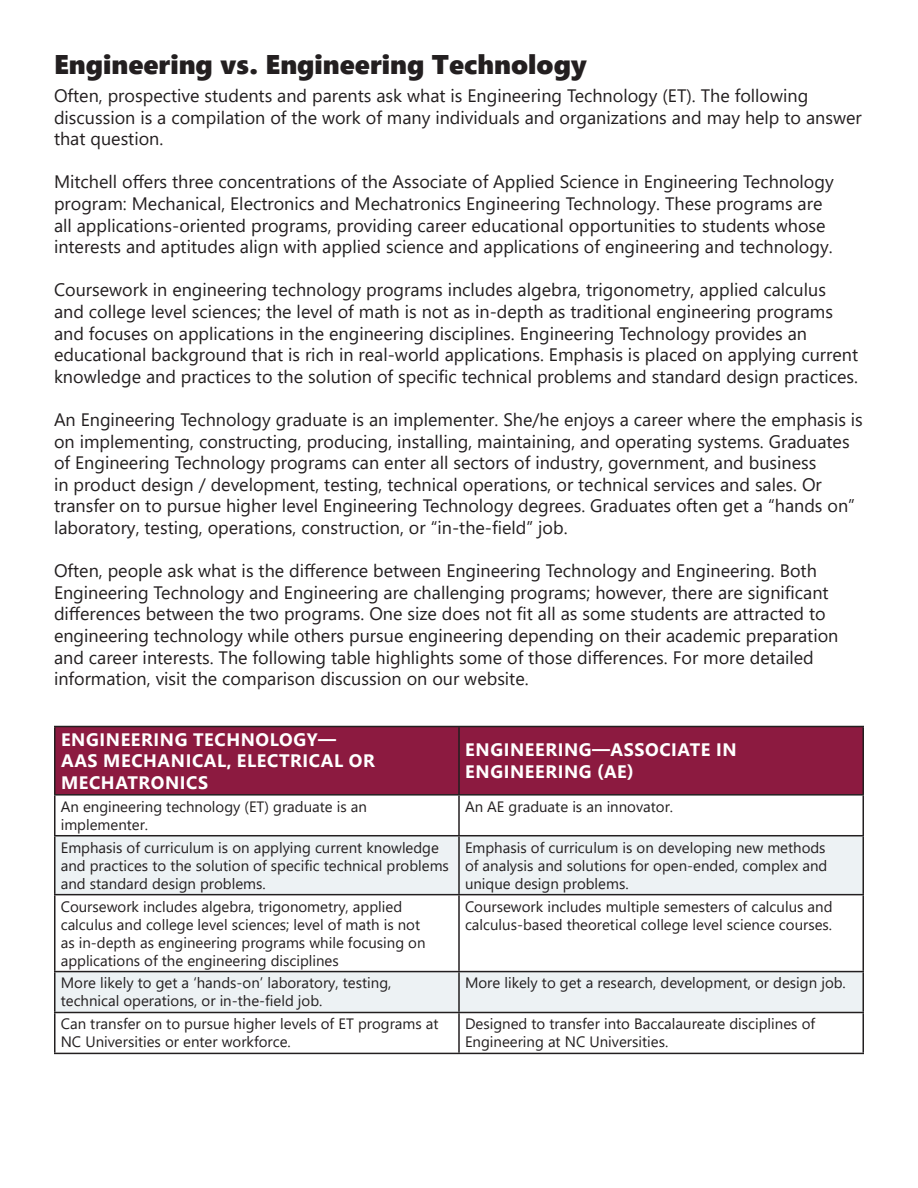
<style>
.page{position:relative;width:918px;height:1188px;background:#fff}
.page>*{position:absolute;margin:0;border:0;box-sizing:border-box;transform-origin:0 0}
.t1{font:27px "Segoe UI Black";color:#231f20}
.t2{font:18px/21.6px "Segoe UI";color:#231f20}
.t3{font:700 18px/21.6px "Segoe UI";letter-spacing:.035em;color:#fff}
.t4{font:15px/18px "Segoe UI";color:#231f20}
</style>
<div class="page">
<div style="left:56px;top:727px;width:806px;height:67px;background:#8c1a40"></div>
<svg style="left:56px;top:836px;width:806px;height:176px;fill:#edf2f4"></svg>
<hr style="left:54px;top:726px;width:405px;height:1px;background:#231f20">
<hr style="left:54px;top:727px;width:2px;height:67px;background:#231f20">
<hr style="left:459px;top:726px;width:405px;height:1px;background:#231f20">
<hr style="left:458px;top:727px;width:2px;height:67px;background:#231f20">
<hr style="left:862px;top:727px;width:2px;height:67px;background:#231f20">
<hr style="left:54px;top:794px;width:405px;height:2px;background:#231f20">
<hr style="left:54px;top:796px;width:2px;height:39px;background:#231f20">
<hr style="left:459px;top:794px;width:405px;height:2px;background:#231f20">
<hr style="left:458px;top:796px;width:2px;height:39px;background:#231f20">
<hr style="left:862px;top:796px;width:2px;height:39px;background:#231f20">
<hr style="left:54px;top:835px;width:405px;height:1px;background:#231f20">
<hr style="left:54px;top:836px;width:2px;height:58px;background:#231f20">
<hr style="left:459px;top:835px;width:405px;height:1px;background:#231f20">
<hr style="left:458px;top:836px;width:2px;height:58px;background:#231f20">
<hr style="left:862px;top:836px;width:2px;height:58px;background:#231f20">
<hr style="left:54px;top:894px;width:405px;height:1px;background:#231f20">
<hr style="left:54px;top:895px;width:2px;height:76px;background:#231f20">
<hr style="left:459px;top:894px;width:405px;height:1px;background:#231f20">
<hr style="left:458px;top:895px;width:2px;height:76px;background:#231f20">
<hr style="left:862px;top:895px;width:2px;height:76px;background:#231f20">
<hr style="left:54px;top:971px;width:405px;height:1px;background:#231f20">
<hr style="left:54px;top:972px;width:2px;height:40px;background:#231f20">
<hr style="left:459px;top:971px;width:405px;height:1px;background:#231f20">
<hr style="left:458px;top:972px;width:2px;height:40px;background:#231f20">
<hr style="left:862px;top:972px;width:2px;height:40px;background:#231f20">
<hr style="left:54px;top:1012px;width:405px;height:1px;background:#231f20">
<hr style="left:54px;top:1013px;width:2px;height:40px;background:#231f20">
<hr style="left:459px;top:1012px;width:405px;height:1px;background:#231f20">
<hr style="left:458px;top:1013px;width:2px;height:40px;background:#231f20">
<hr style="left:862px;top:1013px;width:2px;height:40px;background:#231f20">
<hr style="left:54px;top:1053px;width:405px;height:1px;background:#231f20">
<hr style="left:459px;top:1053px;width:405px;height:1px;background:#231f20">
<h1 class="t1" style="left:54px;top:45px;width:534px">Engineering vs. Engineering Technology</h1>
<p class="t2" style="left:54px;top:83px;width:809px">Often, prospective students and parents ask what is Engineering Technology (ET). The following discussion is a compilation of the work of many individuals and organizations and may help to answer that question.</p>
<p class="t2" style="left:54px;top:170px;width:781px">Mitchell offers three concentrations of the Associate of Applied Science in Engineering Technology program: Mechanical, Electronics and Mechatronics Engineering Technology. These programs are all applications-oriented programs, providing career educational opportunities to students whose interests and aptitudes align with applied science and applications of engineering and technology.</p>
<p class="t2" style="left:54px;top:278px;width:806px">Coursework in engineering technology programs includes algebra, trigonometry, applied calculus and college level sciences; the level of math is not as in-depth as traditional engineering programs and focuses on applications in the engineering disciplines. Engineering Technology provides an educational background that is rich in real-world applications. Emphasis is placed on applying current knowledge and practices to the solution of specific technical problems and standard design practices.</p>
<p class="t2" style="left:54px;top:407px;width:810px">An Engineering Technology graduate is an implementer. She/he enjoys a career where the emphasis is on implementing, constructing, producing, installing, maintaining, and operating systems. Graduates of Engineering Technology programs can enter all sectors of industry, government, and business<br>in product design / development, testing, technical operations, or technical services and sales. Or transfer on to pursue higher level Engineering Technology degrees. Graduates often get a “hands on” laboratory, testing, operations, construction, or “in-the-field” job.</p>
<p class="t2" style="left:54px;top:558px;width:786px">Often, people ask what is the difference between Engineering Technology and Engineering. Both Engineering Technology and Engineering are challenging programs; however, there are significant differences between the two programs. One size does not fit all as some students are attracted to engineering technology while others pursue engineering depending on their academic preparation and career interests. The following table highlights some of those differences. For more detailed information, visit the comparison discussion on our website.</p>
<p class="t3" style="left:61px;top:727px;width:315px">ENGINEERING TECHNOLOGY—<br>AAS MECHANICAL, ELECTRICAL OR<br>MECHATRONICS</p>
<p class="t3" style="left:465px;top:738px;width:273px">ENGINEERING—ASSOCIATE IN<br>ENGINEERING (AE)</p>
<p class="t4" style="left:61px;top:796px;width:308px">An engineering technology (ET) graduate is an implementer.</p>
<p class="t4" style="left:465px;top:796px;width:210px">An AE graduate is an innovator.</p>
<p class="t4" style="left:61px;top:837px;width:390px">Emphasis of curriculum is on applying current knowledge and practices to the solution of specific technical problems and standard design problems.</p>
<p class="t4" style="left:465px;top:837px;width:364px;text-align:justify">Emphasis of curriculum is on developing new methods of analysis and solutions for open-ended, complex and unique design problems.</p>
<p class="t4" style="left:61px;top:896px;width:366px">Coursework includes algebra, trigonometry, applied calculus and college level sciences; level of math is not as in-depth as engineering programs while focusing on applications of the engineering disciplines</p>
<p class="t4" style="left:465px;top:896px;width:369px">Coursework includes multiple semesters of calculus and calculus-based theoretical college level science courses.</p>
<p class="t4" style="left:61px;top:973px;width:332px">More likely to get a ‘hands-on’ laboratory, testing, technical operations, or in-the-field job.</p>
<p class="t4" style="left:465px;top:973px;width:382px">More likely to get a research, development, or design job.</p>
<p class="t4" style="left:61px;top:1014px;width:379px">Can transfer on to pursue higher levels of ET programs at<br>NC Universities or enter workforce.</p>
<p class="t4" style="left:465px;top:1014px;width:352px">Designed to transfer into Baccalaureate disciplines of<br>Engineering at NC Universities.</p>
</div>
